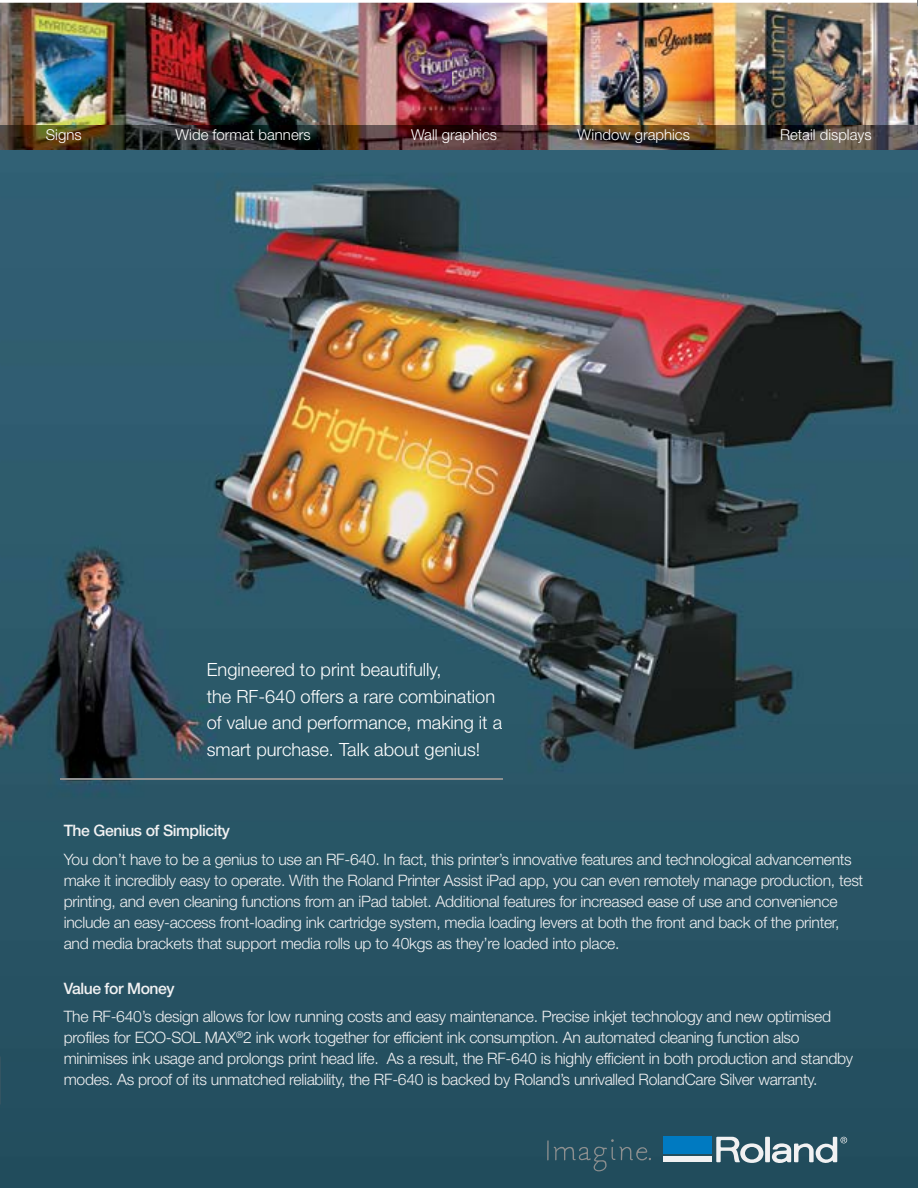
<style>
.page{position:relative;width:918px;height:1188px;background:#fff}
.page>*{position:absolute;margin:0;border:0;box-sizing:border-box;transform-origin:0 0}
.t1{font:300 18.15px/26.7px "Helvetica Neue";color:#fff}
.t2{font:300 15.75px/21px "Helvetica Neue";letter-spacing:-.02em;color:#f1f1f2}
.t3{font:500 15.75px "Helvetica Neue";letter-spacing:-.025em;color:#f1f1f2}
.t4{font:300 15px "Helvetica Neue";color:#fff}
</style>
<div class="page">
<img style="left:0;top:150px;width:918px;height:1038px">
<img style="left:0;top:3px;width:918px;height:147px">
<svg style="left:547px;top:1139px;width:104px;height:32px;background:#2e5462"></svg>
<div style="left:765px;top:1137px;width:5px;height:25px;background:#f1f1f2"></div>
<svg style="left:716px;top:1137px;width:48px;height:26px"></svg>
<div style="left:663px;top:1156px;width:48px;height:6px;background:#f1f1f2"></div>
<div style="left:663px;top:1137px;width:48px;height:17px;background:#007ac1"></div>
<svg style="left:772px;top:1137px;width:75px;height:29px"></svg>
<hr style="left:60px;top:778px;width:442px;height:2px;background:#8e9090">
<p class="t4" style="left:46px;top:125px;width:37px">Signs</p>
<p class="t4" style="left:175px;top:125px;width:137px">Wide format banners</p>
<p class="t4" style="left:411px;top:125px;width:87px">Wall graphics</p>
<p class="t4" style="left:578px;top:125px;width:114px">Window graphics</p>
<p class="t4" style="left:780px;top:125px;width:93px">Retail displays</p>
<p class="t1" style="left:207px;top:656px;width:297px">Engineered to print beautifully,<br>the RF-640 offers a rare combination of value and performance, making it a smart purchase. Talk about genius!</p>
<p class="t3" style="left:64px;top:821px;width:168px">The Genius of Simplicity</p>
<p class="t2" style="left:64px;top:848px;width:801px">You don’t have to be a genius to use an RF-640. In fact, this printer’s innovative features and technological advancements make it incredibly easy to operate. With the Roland Printer Assist iPad app, you can even remotely manage production, test printing, and even cleaning functions from an iPad tablet. Additional features for increased ease of use and convenience include an easy-access front-loading ink cartridge system, media loading levers at both the front and back of the printer, and media brackets that support media rolls up to 40kgs as they’re loaded into place.</p>
<p class="t3" style="left:64px;top:979px;width:113px">Value for Money</p>
<p class="t2" style="left:64px;top:1006px;width:791px">The RF-640’s design allows for low running costs and easy maintenance. Precise inkjet technology and new optimised profiles for ECO-SOL MAX<sup>®</sup>2 ink work together for efficient ink consumption. An automated cleaning function also minimises ink usage and prolongs print head life. As a result, the RF-640 is highly efficient in both production and standby modes. As proof of its unmatched reliability, the RF-640 is backed by Roland’s unrivalled RolandCare Silver warranty.</p>
</div>
